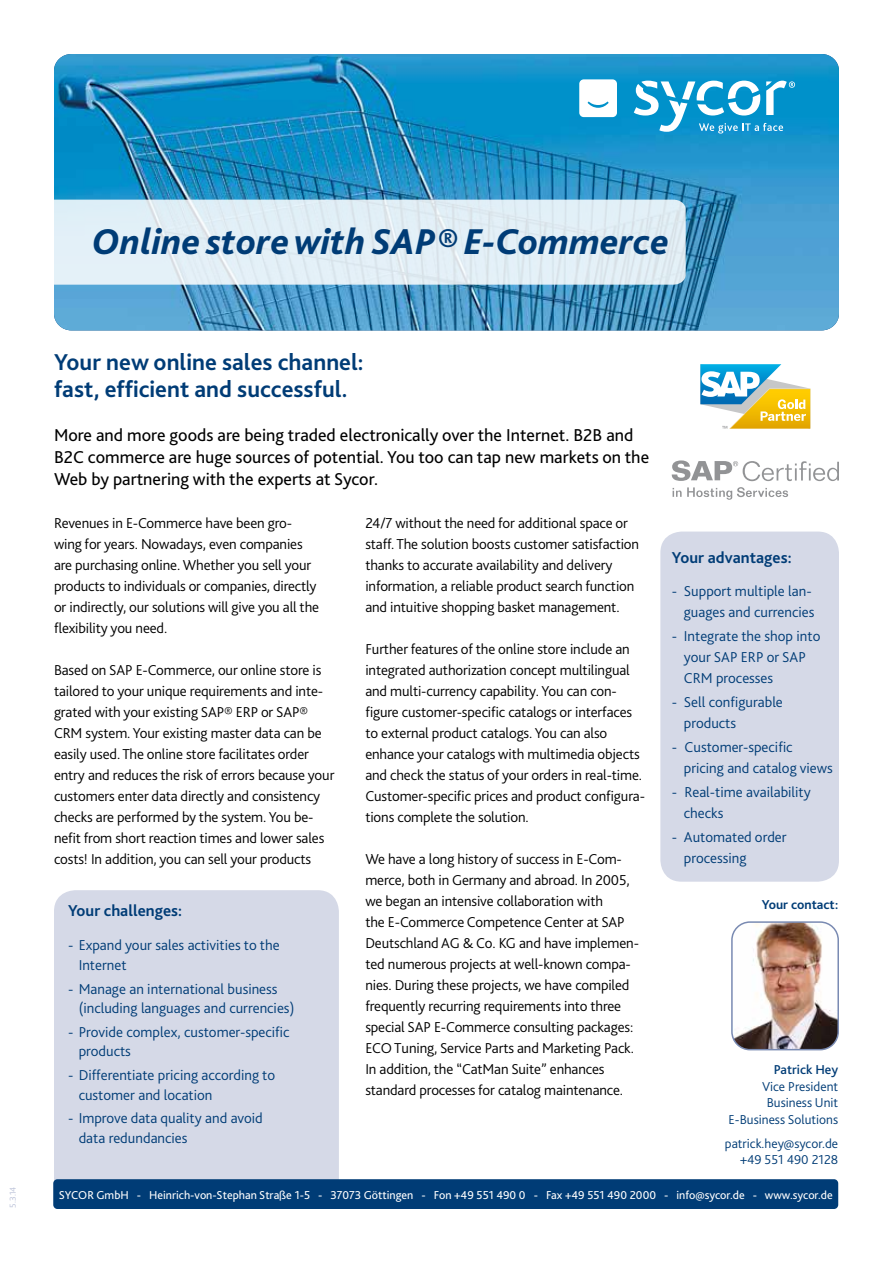
<style>
.page{position:relative;width:893px;height:1263px;background:#fff}
.page>*{position:absolute;margin:0;border:0;box-sizing:border-box;transform-origin:0 0}
.t1{font:italic 800 37.5px "Bliss 2";color:#003c76}
.t2{font:700 24px/27px "Bliss 2";color:#003c76}
.t3{font:18px/21.6px "Bliss 2";color:#000}
.t4{font:700 16.5px "Bliss 2";color:#003c76}
.t5{font:300 15px/21px "Bliss 2";letter-spacing:-.01em;color:#000}
.t6{font:300 15px/21px "Bliss 2";color:#003c76}
.t7{font:300 13.5px/16.5px "Bliss 2";color:#003c76;text-align:right}
.t8{font:700 13.5px "Bliss 2";color:#003c76}
.t9{font:500 13.5px "Bliss 2";color:#003c76}
.t10{font:12px "Bliss 2";color:#fff}
.t11{font:300 9px "Bliss 2";color:#bac1d8}
</style>
<div class="page">
<div style="left:660px;top:531px;width:179px;height:351px;background:#d5d9e7;border-radius:21px"></div>
<div style="left:54px;top:890px;width:285px;height:319px;background:#d5d9e7;border-radius:21px"></div>
<img style="left:54px;top:54px;width:785px;height:276px">
<svg style="left:54px;top:200px;width:632px;height:85px;background:#e0ecf4"></svg>
<svg style="left:634px;top:81px;width:161px;height:53px"></svg>
<svg style="left:579px;top:79px;width:38px;height:38px"></svg>
<svg style="left:672px;top:460px;width:167px;height:21px"></svg>
<svg style="left:673px;top:487px;width:115px;height:13px"></svg>
<svg style="left:700px;top:364px;width:110px;height:65px"></svg>
<div style="left:53px;top:1179px;width:785px;height:30px;background:#003c76;border-radius:4px"></div>
<img style="left:732px;top:924px;width:106px;height:126px">
<div style="left:731px;top:921px;width:108px;height:129px;border:2px solid #798ab2;border-radius:18px"></div>
<h1 class="t1" style="left:92px;top:218px;width:579px">Online store with SAP® E-Commerce</h1>
<p class="t11" style="left:7px;top:1208px;width:22px;rotate:-90deg">5.3.14</p>
<h2 class="t2" style="left:54px;top:348px;width:311px">Your new online sales channel: fast, efficient and successful.</h2>
<p class="t3" style="left:54px;top:424px;width:597px">More and more goods are being traded electronically over the Internet. B2B and<br>B2C commerce are huge sources of potential. You too can tap new markets on the<br>Web by partnering with the experts at Sycor.</p>
<p class="t5" style="left:54px;top:512px;width:267px">Revenues in E-Commerce have been gro&shy;wing for years. Nowadays, even companies are purchasing online. Whether you sell your products to individuals or companies, directly or indirectly, our solutions will give you all the flexibility you need.</p>
<p class="t5" style="left:54px;top:659px;width:282px">Based on SAP E-Commerce, our online store is tailored to your unique requirements and inte&shy;grated with your existing SAP® ERP or SAP® CRM system. Your existing master data can be easily used. The online store facilitates order entry and reduces the risk of errors because your customers enter data directly and consistency checks are performed by the system. You be&shy;nefit from short reaction times and lower sales costs! In addition, you can sell your products</p>
<p class="t5" style="left:365px;top:512px;width:275px">24/7 without the need for additional space or staff. The solution boosts customer satisfaction thanks to accurate availability and delivery information, a reliable product search function and intuitive shopping basket management.</p>
<p class="t5" style="left:365px;top:638px;width:281px">Further features of the online store include an integrated authorization concept multilingual and multi-currency capability. You can con&shy;figure customer-specific catalogs or interfaces to external product catalogs. You can also enhance your catalogs with multimedia objects and check the status of your orders in real-time.<br>Customer-specific prices and product configura&shy;tions complete the solution.</p>
<p class="t5" style="left:365px;top:848px;width:275px">We have a long history of success in E-Com&shy;merce, both in Germany and abroad. In 2005, we began an intensive collaboration with<br>the E-Commerce Competence Center at SAP Deutschland AG &amp; Co. KG and have implemen&shy;ted numerous projects at well-known compa&shy;nies. During these projects, we have compiled frequently recurring requirements into three special SAP E-Commerce consulting packages:<br>ECO Tuning, Service Parts and Marketing Pack.<br>In addition, the “CatMan Suite” enhances standard processes for catalog maintenance.</p>
<p class="t4" style="left:672px;top:547px;width:121px">Your advantages:</p>
<p class="t6" style="left:672px;top:580px;width:144px;text-align:right">- Support multiple lan&shy;guages and currencies</p>
<p class="t6" style="left:684px;top:625px;width:138px;text-indent:-12px">- Integrate the shop into your SAP ERP or SAP<br>CRM processes</p>
<p class="t6" style="left:684px;top:691px;width:101px;text-indent:-12px">- Sell configurable products</p>
<p class="t6" style="left:684px;top:736px;width:151px;text-indent:-12px">- Customer-specific pricing and catalog views</p>
<p class="t6" style="left:684px;top:781px;width:128px;text-indent:-12px">- Real-time availability checks</p>
<p class="t6" style="left:684px;top:826px;width:104px;text-indent:-12px">- Automated order processing</p>
<p class="t8" style="left:762px;top:896px;width:78px">Your contact:</p>
<p class="t4" style="left:68px;top:900px;width:116px">Your challenges:</p>
<p class="t6" style="left:79px;top:935px;width:203px;line-height:19.5px;text-indent:-11px">- Expand your sales activities to the<br>Internet</p>
<p class="t6" style="left:79px;top:978px;width:217px;line-height:19.5px;text-indent:-11px">- Manage an international business (including languages and currencies)</p>
<p class="t6" style="left:79px;top:1022px;width:212px;line-height:19.5px;text-indent:-11px">- Provide complex, customer-specific products</p>
<p class="t6" style="left:79px;top:1065px;width:198px;line-height:19.5px;text-indent:-11px">- Differentiate pricing according to customer and location</p>
<p class="t6" style="left:79px;top:1108px;width:186px;line-height:19.5px;text-indent:-11px">- Improve data quality and avoid data redundancies</p>
<p class="t9" style="left:774px;top:1061px;width:66px">Patrick Hey</p>
<p class="t7" style="left:729px;top:1077px;width:111px">Vice President<br>Business Unit<br>E-Business Solutions</p>
<p class="t7" style="left:725px;top:1134px;width:115px">patrick.hey@sycor.de +49 551 490 2128</p>
<p class="t10" style="left:59px;top:1187px;width:776px">SYCOR GmbH - Heinrich-von-Stephan Straße 1-5 - 37073 Göttingen - Fon +49 551 490 0 - Fax +49 551 490 2000 - info@sycor.de - www.sycor.de</p>
</div>
